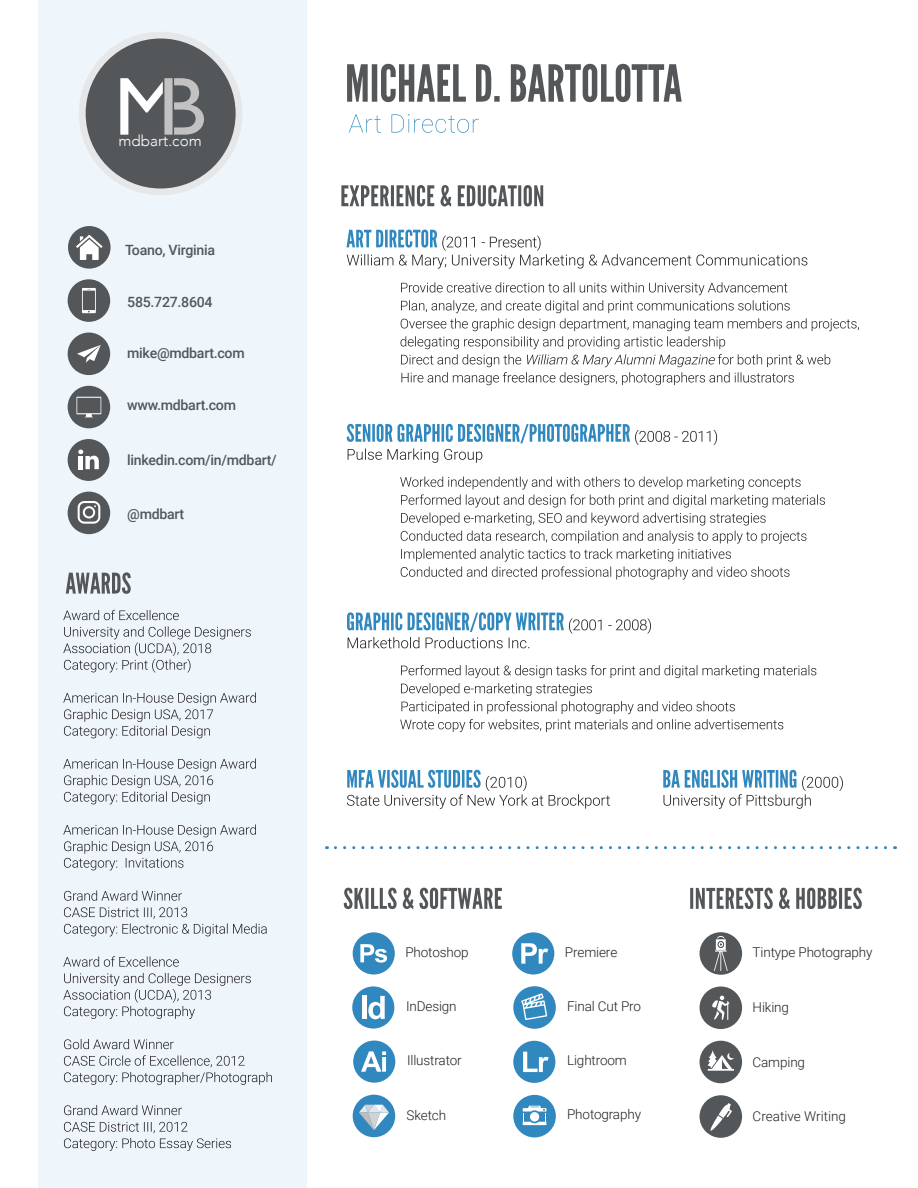
<style>
.page{position:relative;width:918px;height:1188px;background:#fff}
.page>*{position:absolute;margin:0;border:0;box-sizing:border-box;transform-origin:0 0}
.t1{font:300 15.3px "Avenir";color:#fff}
.t2{font:500 14.25px "Roboto";letter-spacing:-.02em;color:#54575a}
.t3{font:300 13.5px "Roboto";letter-spacing:-.01em;color:#231f20}
</style>
<div class="page">
<div style="left:38px;top:0;width:269px;height:1188px;background:#eff6fb"></div>
<svg style="left:347px;top:64px;width:335px;height:38px"></svg>
<svg style="left:349px;top:114px;width:130px;height:19px"></svg>
<svg style="left:327px;top:846px;width:559px;height:3px"></svg>
<div style="left:68px;top:279px;width:42px;height:43px;background:#54575a;border-radius:50%"></div>
<svg style="left:82px;top:288px;width:14px;height:25px"></svg>
<div style="left:68px;top:333px;width:42px;height:42px;background:#54575a;border-radius:50%"></div>
<svg style="left:77px;top:345px;width:24px;height:18px"></svg>
<div style="left:68px;top:386px;width:42px;height:42px;background:#54575a;border-radius:50%"></div>
<svg style="left:77px;top:397px;width:24px;height:20px"></svg>
<div style="left:68px;top:492px;width:42px;height:42px;background:#54575a;border-radius:50%"></div>
<svg style="left:78px;top:501px;width:22px;height:23px"></svg>
<div style="left:68px;top:439px;width:42px;height:42px;background:#54575a;border-radius:50%"></div>
<svg style="left:78px;top:450px;width:21px;height:19px"></svg>
<div style="left:68px;top:226px;width:43px;height:43px;background:#54575a;border-radius:50%"></div>
<svg style="left:76px;top:235px;width:27px;height:25px"></svg>
<svg style="left:66px;top:572px;width:65px;height:22px"></svg>
<svg style="left:64px;top:1122px;width:167px;height:29px"></svg>
<svg style="left:64px;top:1105px;width:118px;height:10px"></svg>
<svg style="left:64px;top:1055px;width:208px;height:30px"></svg>
<svg style="left:64px;top:1039px;width:110px;height:10px"></svg>
<svg style="left:63px;top:973px;width:188px;height:46px"></svg>
<svg style="left:63px;top:956px;width:116px;height:11px"></svg>
<svg style="left:64px;top:907px;width:203px;height:29px"></svg>
<svg style="left:64px;top:890px;width:118px;height:11px"></svg>
<svg style="left:63px;top:824px;width:193px;height:46px"></svg>
<svg style="left:63px;top:758px;width:193px;height:46px"></svg>
<svg style="left:63px;top:692px;width:193px;height:46px"></svg>
<svg style="left:63px;top:626px;width:188px;height:47px"></svg>
<svg style="left:63px;top:610px;width:116px;height:10px"></svg>
<svg style="left:401px;top:282px;width:458px;height:103px"></svg>
<svg style="left:346px;top:230px;width:461px;height:39px"></svg>
<svg style="left:341px;top:185px;width:202px;height:21px"></svg>
<svg style="left:400px;top:477px;width:425px;height:103px"></svg>
<svg style="left:347px;top:424px;width:370px;height:39px"></svg>
<svg style="left:400px;top:665px;width:416px;height:67px"></svg>
<svg style="left:347px;top:612px;width:304px;height:36px"></svg>
<svg style="left:347px;top:770px;width:263px;height:39px"></svg>
<svg style="left:663px;top:770px;width:180px;height:39px"></svg>
<svg style="left:690px;top:888px;width:172px;height:21px"></svg>
<div style="left:700px;top:932px;width:42px;height:43px;background:#54575a;border-radius:50%"></div>
<svg style="left:714px;top:936px;width:14px;height:35px"></svg>
<div style="left:700px;top:987px;width:42px;height:42px;background:#54575a;border-radius:50%"></div>
<svg style="left:712px;top:996px;width:18px;height:24px"></svg>
<div style="left:700px;top:1041px;width:42px;height:42px;background:#54575a;border-radius:50%"></div>
<svg style="left:708px;top:1050px;width:26px;height:21px"></svg>
<div style="left:700px;top:1095px;width:42px;height:43px;background:#54575a;border-radius:50%"></div>
<svg style="left:344px;top:888px;width:158px;height:21px"></svg>
<div style="left:513px;top:986px;width:43px;height:43px;background:#3088bf;border-radius:50%"></div>
<svg style="left:521px;top:993px;width:26px;height:27px"></svg>
<div style="left:512px;top:932px;width:42px;height:43px;background:#3088bf;border-radius:50%"></div>
<svg style="left:521px;top:943px;width:27px;height:21px"></svg>
<div style="left:352px;top:986px;width:42px;height:43px;background:#3088bf;border-radius:50%"></div>
<div style="left:362px;top:996px;width:5px;height:23px;background:#fff"></div>
<svg style="left:368px;top:996px;width:17px;height:23px"></svg>
<div style="left:353px;top:1041px;width:42px;height:42px;background:#3088bf;border-radius:50%"></div>
<svg style="left:361px;top:1051px;width:25px;height:21px"></svg>
<svg style="left:382px;top:1057px;width:4px;height:15px"></svg>
<div style="left:353px;top:932px;width:42px;height:43px;background:#3088bf;border-radius:50%"></div>
<svg style="left:360px;top:944px;width:27px;height:19px"></svg>
<div style="left:353px;top:1095px;width:42px;height:42px;background:#3088bf;border-radius:50%"></div>
<svg style="left:359px;top:1105px;width:30px;height:25px"></svg>
<div style="left:513px;top:1041px;width:42px;height:42px;background:#3088bf;border-radius:50%"></div>
<svg style="left:523px;top:1052px;width:26px;height:20px"></svg>
<div style="left:513px;top:1095px;width:43px;height:42px;background:#3088bf;border-radius:50%"></div>
<svg style="left:523px;top:1106px;width:24px;height:19px"></svg>
<div style="left:82px;top:35px;width:157px;height:157px;background:#54575a;border-radius:50%"></div>
<div style="left:79px;top:32px;width:163px;height:163px;border:7px solid #e6e7e9;border-radius:50%"></div>
<svg style="left:120px;top:78px;width:84px;height:57px"></svg>
<svg style="left:711px;top:1103px;width:21px;height:28px"></svg>
<p class="t1" style="left:119px;top:132px;width:85px">mdbart.com</p>
<p class="t2" style="left:125px;top:240px;width:92px">Toano, Virginia</p>
<p class="t2" style="left:127px;top:291px;width:87px">585.727.8604</p>
<p class="t2" style="left:127px;top:343px;width:119px">mike@mdbart.com</p>
<p class="t2" style="left:127px;top:395px;width:110px">www.mdbart.com</p>
<p class="t2" style="left:127px;top:450px;width:151px">linkedin.com/in/mdbart/</p>
<p class="t2" style="left:127px;top:504px;width:59px">@mdbart</p>
<p class="t3" style="left:405px;top:942px;width:65px">Photoshop</p>
<p class="t3" style="left:565px;top:942px;width:54px">Premiere</p>
<p class="t3" style="left:753px;top:942px;width:121px">Tintype Photography</p>
<p class="t3" style="left:406px;top:996px;width:52px">InDesign</p>
<p class="t3" style="left:567px;top:996px;width:76px">Final Cut Pro</p>
<p class="t3" style="left:753px;top:998px;width:38px">Hiking</p>
<p class="t3" style="left:407px;top:1050px;width:56px">Illustrator</p>
<p class="t3" style="left:567px;top:1051px;width:61px">Lightroom</p>
<p class="t3" style="left:753px;top:1053px;width:54px">Camping</p>
<p class="t3" style="left:406px;top:1106px;width:41px">Sketch</p>
<p class="t3" style="left:567px;top:1105px;width:76px">Photography</p>
<p class="t3" style="left:753px;top:1107px;width:95px">Creative Writing</p>
</div>
